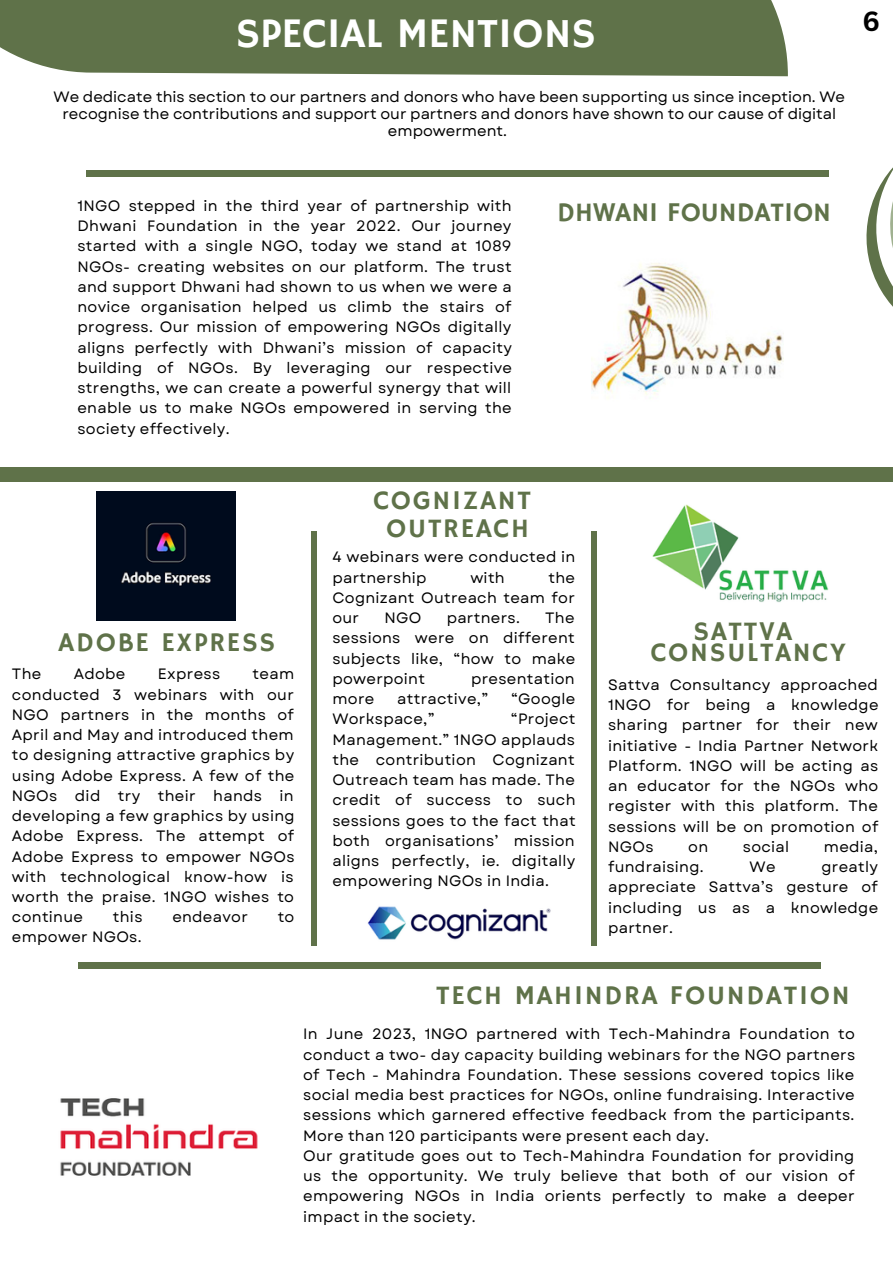
<style>
.page{position:relative;width:893px;height:1264px;background:#fff}
.page>*{position:absolute;margin:0;border:0;box-sizing:border-box;transform-origin:0 0}
.t1{font:42px "Hammersmith One";color:#fff}
.t2{font:27px "Hammersmith One";letter-spacing:.065em;color:#5f7249}
.t3{font:27px "Hammersmith One";color:#5f7249}
.t4{font:700 27px "Canva Sans";color:#000}
.t5{font:15px/20.2px "Garet";letter-spacing:.02em;color:#000;text-align:justify}
.t6{font:15px/16.8px "Garet";color:#000;text-align:center}
</style>
<div class="page">
<div style="left:0;top:467px;width:892px;height:14px;background:#5f7249"></div>
<div style="left:311px;top:531px;width:5px;height:414px;background:#5f7249"></div>
<div style="left:78px;top:962px;width:742px;height:6px;background:#5f7249"></div>
<div style="left:591px;top:531px;width:6px;height:414px;background:#5f7249"></div>
<img style="left:96px;top:491px;width:140px;height:129px">
<img style="left:367px;top:906px;width:184px;height:34px">
<img style="left:652px;top:504px;width:176px;height:98px">
<div style="left:0;top:0;width:788px;height:76px;background:#5f7249"></div>
<svg style="left:866px;top:168px;width:26px;height:138px"></svg>
<img style="left:591px;top:263px;width:192px;height:135px">
<img style="left:60px;top:1098px;width:198px;height:78px">
<div style="left:86px;top:170px;width:742px;height:6px;background:#5f7249"></div>
<p class="t1" style="left:236px;top:9px;width:361px">SPECIAL MENTIONS</p>
<p class="t6" style="left:54px;top:88px;width:793px">We dedicate this section to our partners and donors who have been supporting us since inception. We recognise the contributions and support our partners and donors have shown to our cause of digital empowerment.</p>
<p class="t4" style="left:862px;top:2px;width:19px">6</p>
<p class="t5" style="left:77px;top:196px;width:436px">1NGO stepped in the third year of partnership with Dhwani Foundation in the year 2022. Our journey started with a single NGO, today we stand at 1089<br>NGOs- creating websites on our platform. The trust and support Dhwani had shown to us when we were a novice organisation helped us climb the stairs of progress. Our mission of empowering NGOs digitally aligns perfectly with Dhwani’s mission of capacity building of NGOs. By leveraging our respective strengths, we can create a powerful synergy that will enable us to make NGOs empowered in serving the society effectively.</p>
<p class="t2" style="left:373px;top:485px;width:159px">COGNIZANT</p>
<p class="t2" style="left:386px;top:513px;width:144px">OUTREACH</p>
<p class="t3" style="left:557px;top:197px;width:275px">DHWANI FOUNDATION</p>
<p class="t2" style="left:59px;top:626px;width:218px">ADOBE EXPRESS</p>
<p class="t5" style="left:12px;top:664px;width:31px">The</p>
<p class="t5" style="left:74px;top:664px;width:53px">Adobe</p>
<p class="t5" style="left:158px;top:664px;width:64px">Express</p>
<p class="t5" style="left:12px;top:664px;width:284px;text-indent:241px">team conducted 3 webinars with our NGO partners in the months of April and May and introduced them to designing attractive graphics by using Adobe Express. A few of the NGOs did try their hands in developing a few graphics by using Adobe Express. The attempt of Adobe Express to empower NGOs with technological know-how is worth the praise. 1NGO wishes to continue</p>
<p class="t5" style="left:113px;top:906px;width:31px">this</p>
<p class="t5" style="left:172px;top:906px;width:77px">endeavor</p>
<p class="t5" style="left:278px;top:906px;width:18px">to</p>
<p class="t5" style="left:12px;top:927px;width:131px">empower NGOs.</p>
<p class="t5" style="left:332px;top:547px;width:244px">4 webinars were conducted in partnership</p>
<p class="t5" style="left:332px;top:567px;width:244px;text-indent:216px">the Cognizant Outreach team for our</p>
<p class="t5" style="left:470px;top:567px;width:36px">with</p>
<p class="t5" style="left:332px;top:608px;width:244px;text-indent:213px">The sessions were on different subjects like, “how to make powerpoint</p>
<p class="t5" style="left:384px;top:608px;width:38px">NGO</p>
<p class="t5" style="left:446px;top:608px;width:75px">partners.</p>
<p class="t5" style="left:471px;top:668px;width:105px">presentation</p>
<p class="t5" style="left:332px;top:688px;width:43px">more</p>
<p class="t5" style="left:397px;top:688px;width:92px">attractive,”</p>
<p class="t5" style="left:511px;top:688px;width:66px">“Google</p>
<p class="t5" style="left:332px;top:709px;width:104px">Workspace,”</p>
<p class="t5" style="left:332px;top:709px;width:245px;text-indent:178px">“Project Management.” 1NGO applauds the contribution Cognizant Outreach team has made. The credit of success to such sessions goes to the fact that both organisations’ mission aligns perfectly, ie. digitally empowering NGOs in India.</p>
<p class="t2" style="left:693px;top:615px;width:100px">SATTVA</p>
<p class="t2" style="left:650px;top:636px;width:196px">CONSULTANCY</p>
<p class="t5" style="left:608px;top:674px;width:272px">Sattva Consultancy approached 1NGO for being a knowledge sharing partner for their new initiative - India Partner Network Platform. 1NGO will be acting as an educator for the NGOs who register with this platform. The sessions will be on promotion of NGOs</p>
<p class="t5" style="left:688px;top:836px;width:21px">on</p>
<p class="t5" style="left:742px;top:836px;width:48px">social</p>
<p class="t5" style="left:823px;top:836px;width:56px">media,</p>
<p class="t5" style="left:608px;top:856px;width:97px">fundraising.</p>
<p class="t5" style="left:749px;top:856px;width:27px">We</p>
<p class="t5" style="left:608px;top:856px;width:271px;text-indent:213px">greatly appreciate Sattva’s gesture of including us as a knowledge partner.</p>
<p class="t2" style="left:436px;top:980px;width:415px">TECH MAHINDRA FOUNDATION</p>
<p class="t5" style="left:303px;top:1024px;width:553px">In June 2023, 1NGO partnered with Tech-Mahindra Foundation to conduct a two- day capacity building webinars for the NGO partners of Tech - Mahindra Foundation. These sessions covered topics like social media best practices for NGOs, online fundraising. Interactive sessions which garnered effective feedback from the participants.<br>More than 120 participants were present each day.</p>
<p class="t5" style="left:303px;top:1145px;width:553px">Our gratitude goes out to Tech-Mahindra Foundation for providing us the opportunity. We truly believe that both of our vision of empowering NGOs in India orients perfectly to make a deeper impact in the society.</p>
</div>
